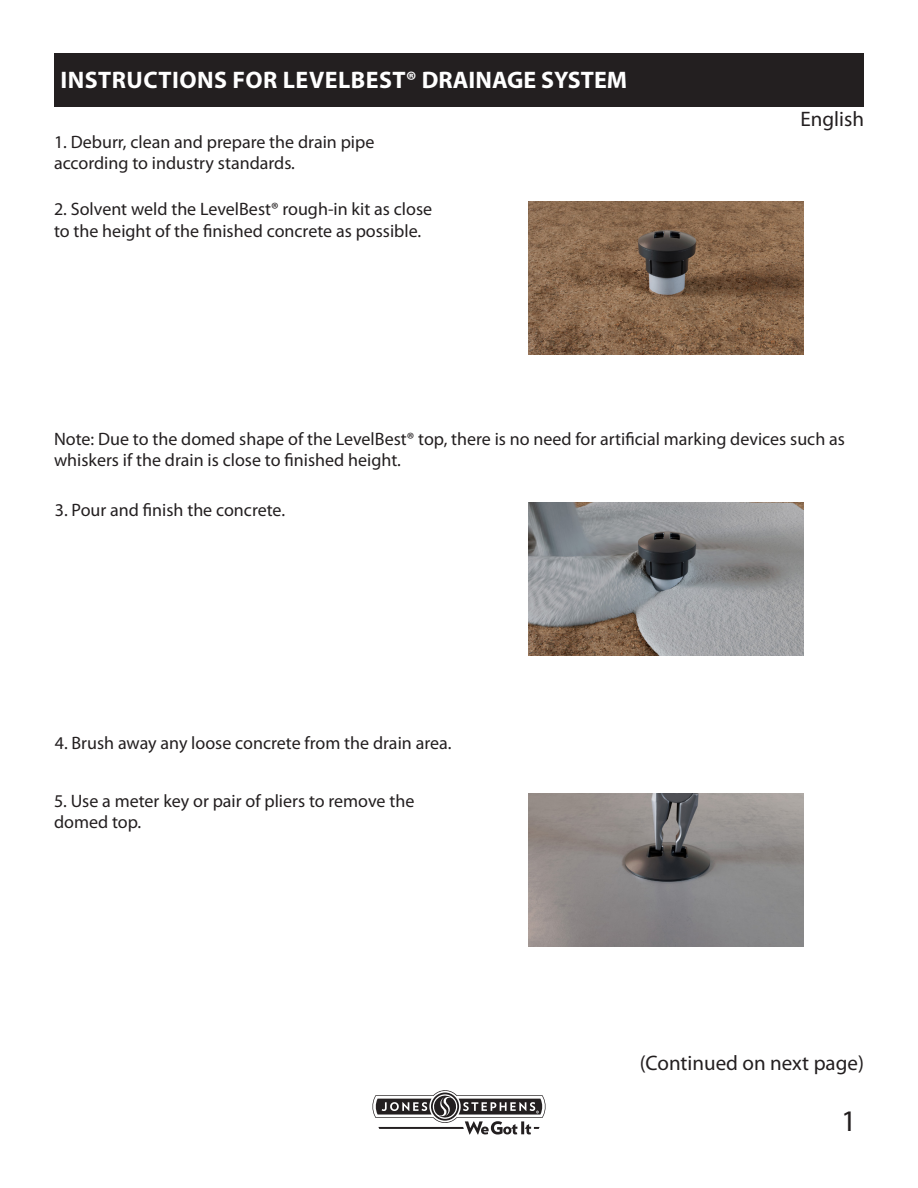
<style>
.page{position:relative;width:918px;height:1188px;background:#fff}
.page>*{position:absolute;margin:0;border:0;box-sizing:border-box;transform-origin:0 0}
.t1{font:30px "Myriad Pro";color:#231f20}
.t2{font:700 24px "Myriad Pro";letter-spacing:.02em;color:#fff}
.t3{font:21px "Myriad Pro";color:#231f20}
.t4{font:18px/21.6px "Myriad Pro";color:#231f20}
</style>
<div class="page">
<svg style="left:372px;top:1090px;width:174px;height:45px"></svg>
<div style="left:54px;top:54px;width:810px;height:53px;background:#231f20"></div>
<img style="left:529px;top:202px;width:274px;height:153px">
<img style="left:529px;top:503px;width:274px;height:153px">
<img style="left:529px;top:793px;width:274px;height:153px">
<h2 class="t2" style="left:60px;top:64px;width:568px">INSTRUCTIONS FOR LEVELBEST® DRAINAGE SYSTEM</h2>
<p class="t4" style="left:54px;top:131px;width:322px">1. Deburr, clean and prepare the drain pipe according to industry standards.</p>
<p class="t4" style="left:54px;top:198px;width:380px">2. Solvent weld the LevelBest® rough-in kit as close to the height of the finished concrete as possible.</p>
<p class="t3" style="left:800px;top:106px;width:65px">English</p>
<p class="t4" style="left:54px;top:428px;width:792px">Note: Due to the domed shape of the LevelBest® top, there is no need for artificial marking devices such as whiskers if the drain is close to finished height.</p>
<p class="t4" style="left:55px;top:499px;width:232px">3. Pour and finish the concrete.</p>
<p class="t4" style="left:55px;top:732px;width:398px">4. Brush away any loose concrete from the drain area.</p>
<p class="t4" style="left:54px;top:790px;width:362px">5. Use a meter key or pair of pliers to remove the domed top.</p>
<p class="t3" style="left:640px;top:1050px;width:226px">(Continued on next page)</p>
<h1 class="t1" style="left:841px;top:1102px;width:17px">1</h1>
</div>
